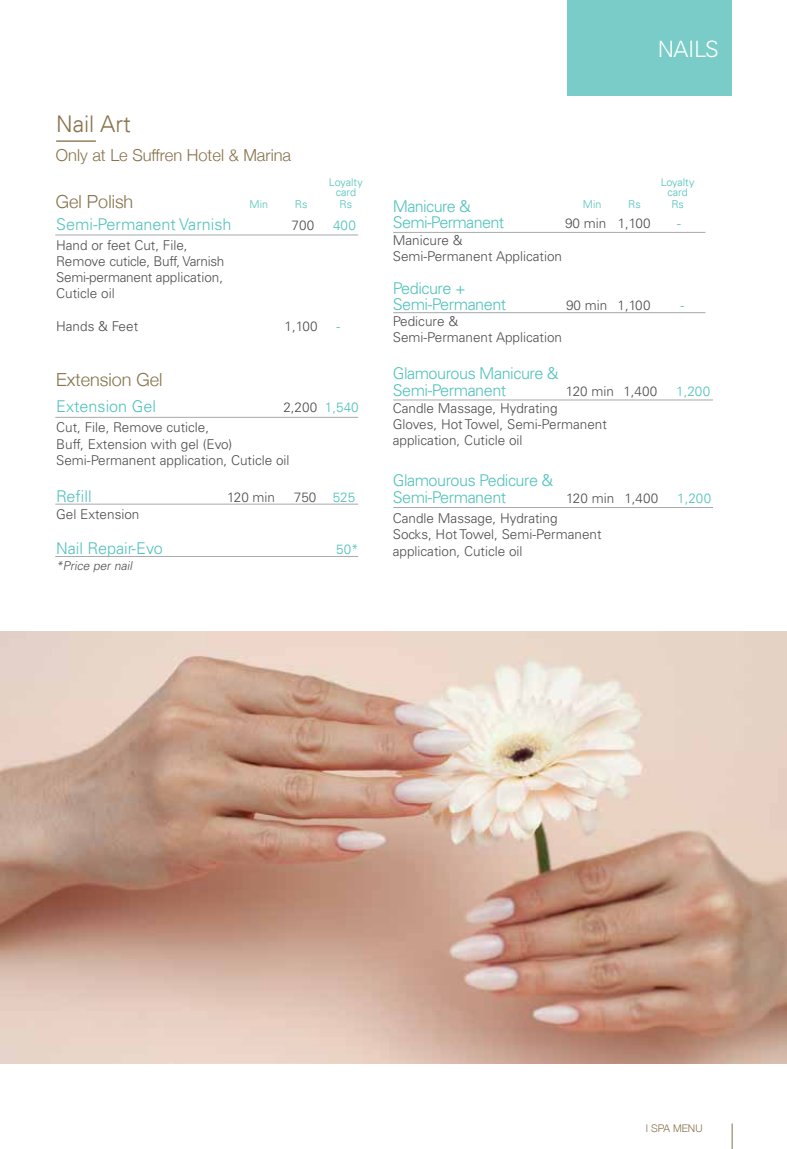
<style>
.page{position:relative;width:787px;height:1149px;background:#fff}
.page>*{position:absolute;margin:0;border:0;box-sizing:border-box;transform-origin:0 0}
.t1{font:300 22.95px "Univers LT";color:#88734d}
.t2{font:300 22.5px "Univers LT Std";letter-spacing:-.02em;color:#fff}
.t3{font:300 18px "Helvetica Neue";color:#88734d}
.t4{font:300 16.5px "Helvetica Neue";color:#88734d}
.t5{font:300 16.2px/16.2px "Univers LT Std";letter-spacing:-.03em;color:#50c2bb}
.t6{font:300 16.2px "Univers LT Std";color:#50c2bb}
.t7{font:300 13.5px/16.2px "Univers LT Std";color:#4d4d4f}
.t8{font:300 13.5px "Univers LT";color:#50c2bb}
.t9{font:italic 300 12.15px "Univers LT Std";color:#4d4d4f}
.t10{font:300 10.8px/10.5px "Univers LT";color:#50c2bb;text-align:center}
.t11{font:300 10.5px "Helvetica Neue";color:#88734d}
.s1{font-family:"Univers LT";color:#50c2bb}
</style>
<div class="page">
<img style="left:0;top:631px;width:787px;height:432px">
<svg style="left:732px;top:1123px;width:1px;height:25px"></svg>
<div style="left:567px;top:0;width:164px;height:96px;background:#79ccc7"></div>
<hr style="left:393px;top:232px;width:312px;height:1px;background:#a7a9ac">
<hr style="left:393px;top:312px;width:312px;height:1px;background:#a7a9ac">
<hr style="left:393px;top:399px;width:320px;height:1px;background:#a7a9ac">
<hr style="left:393px;top:507px;width:320px;height:1px;background:#a7a9ac">
<hr style="left:55px;top:235px;width:303px;height:1px;background:#a7a9ac">
<hr style="left:55px;top:417px;width:303px;height:1px;background:#a7a9ac">
<hr style="left:55px;top:503px;width:303px;height:1px;background:#a7a9ac">
<hr style="left:55px;top:556px;width:303px;height:1px;background:#a7a9ac">
<hr style="left:56px;top:140px;width:40px;height:2px;background:#88734d">
<h2 class="t2" style="left:658px;top:36px;width:63px">NAILS</h2>
<h1 class="t1" style="left:56px;top:110px;width:76px">Nail Art</h1>
<p class="t4" style="left:56px;top:142px;width:237px">Only at Le Suffren Hotel &amp; Marina</p>
<p class="t10" style="left:250px;top:199px;width:20px">Min</p>
<p class="t10" style="left:583px;top:199px;width:20px">Min</p>
<p class="t10" style="left:329px;top:176px;width:35px">Loyalty card</p>
<p class="t10" style="left:660px;top:176px;width:35px">Loyalty card</p>
<h3 class="t3" style="left:56px;top:186px;width:79px">Gel Polish</h3>
<p class="t5" style="left:393px;top:198px;width:113px">Manicure &amp;<br>Semi-Permanent</p>
<p class="t10" style="left:295px;top:199px;width:14px">Rs</p>
<p class="t10" style="left:339px;top:199px;width:14px">Rs</p>
<p class="t10" style="left:628px;top:199px;width:14px">Rs</p>
<p class="t10" style="left:671px;top:199px;width:14px">Rs</p>
<p class="t6" style="left:56px;top:214px;width:177px">Semi-Permanent Varnish</p>
<p class="t7" style="left:291px;top:217px;width:24px">700</p>
<p class="t8" style="left:333px;top:217px;width:24px">400</p>
<p class="t7" style="left:56px;top:237px;width:170px">Hand or feet Cut, File,<br>Remove cuticle, Buff, Varnish<br>Semi-permanent application,<br>Cuticle oil</p>
<p class="t7" style="left:56px;top:318px;width:83px">Hands &amp; Feet</p>
<p class="t7" style="left:284px;top:318px;width:35px">1,100</p>
<p class="t8" style="left:336px;top:318px;width:5px">-</p>
<p class="t7" style="left:565px;top:215px;width:87px">90 min 1,100</p>
<p class="t8" style="left:677px;top:215px;width:5px">-</p>
<p class="t7" style="left:393px;top:232px;width:171px">Manicure &amp;<br>Semi-Permanent Application</p>
<p class="t5" style="left:393px;top:279px;width:115px">Pedicure +<br>Semi-Permanent</p>
<p class="t7" style="left:566px;top:297px;width:86px">90 min 1,100</p>
<p class="t8" style="left:680px;top:297px;width:5px">-</p>
<p class="t7" style="left:393px;top:313px;width:171px">Pedicure &amp;<br>Semi-Permanent Application</p>
<p class="t5" style="left:393px;top:364px;width:167px;line-height:17.5px">Glamourous Manicure &amp;<br>Semi-Permanent</p>
<h3 class="t3" style="left:56px;top:365px;width:108px">Extension Gel</h3>
<p class="t7" style="left:566px;top:383px;width:93px">120 min 1,400</p>
<p class="t8" style="left:676px;top:383px;width:36px">1,200</p>
<p class="t7" style="left:393px;top:399px;width:216px">Candle Massage, Hydrating<br>Gloves, Hot Towel, Semi-Permanent application, Cuticle oil</p>
<p class="t5" style="left:393px;top:471px;width:162px;line-height:17.5px">Glamourous Pedicure &amp;<br>Semi-Permanent</p>
<p class="t6" style="left:56px;top:397px;width:101px">Extension Gel</p>
<p class="t7" style="left:283px;top:399px;width:77px">2,200 <span class="s1">1,540</span></p>
<p class="t7" style="left:56px;top:419px;width:235px">Cut, File, Remove cuticle,<br>Buff, Extension with gel (Evo)<br>Semi-Permanent application, Cuticle oil</p>
<p class="t5" style="left:56px;top:488px;width:37px">Refill</p>
<p class="t7" style="left:227px;top:489px;width:50px">120 min</p>
<p class="t7" style="left:294px;top:489px;width:63px">750 <span class="s1">525</span></p>
<p class="t7" style="left:56px;top:505px;width:85px">Gel Extension</p>
<p class="t6" style="left:56px;top:538px;width:108px">Nail Repair-Evo</p>
<p class="t8" style="left:336px;top:541px;width:24px">50*</p>
<p class="t9" style="left:56px;top:558px;width:80px">*Price per nail</p>
<p class="t7" style="left:566px;top:490px;width:94px">120 min 1,400</p>
<p class="t8" style="left:677px;top:490px;width:36px">1,200</p>
<p class="t7" style="left:393px;top:510px;width:210px">Candle Massage, Hydrating<br>Socks, Hot Towel, Semi-Permanent application, Cuticle oil</p>
<p class="t11" style="left:646px;top:1119px;width:58px">I SPA MENU</p>
</div>
